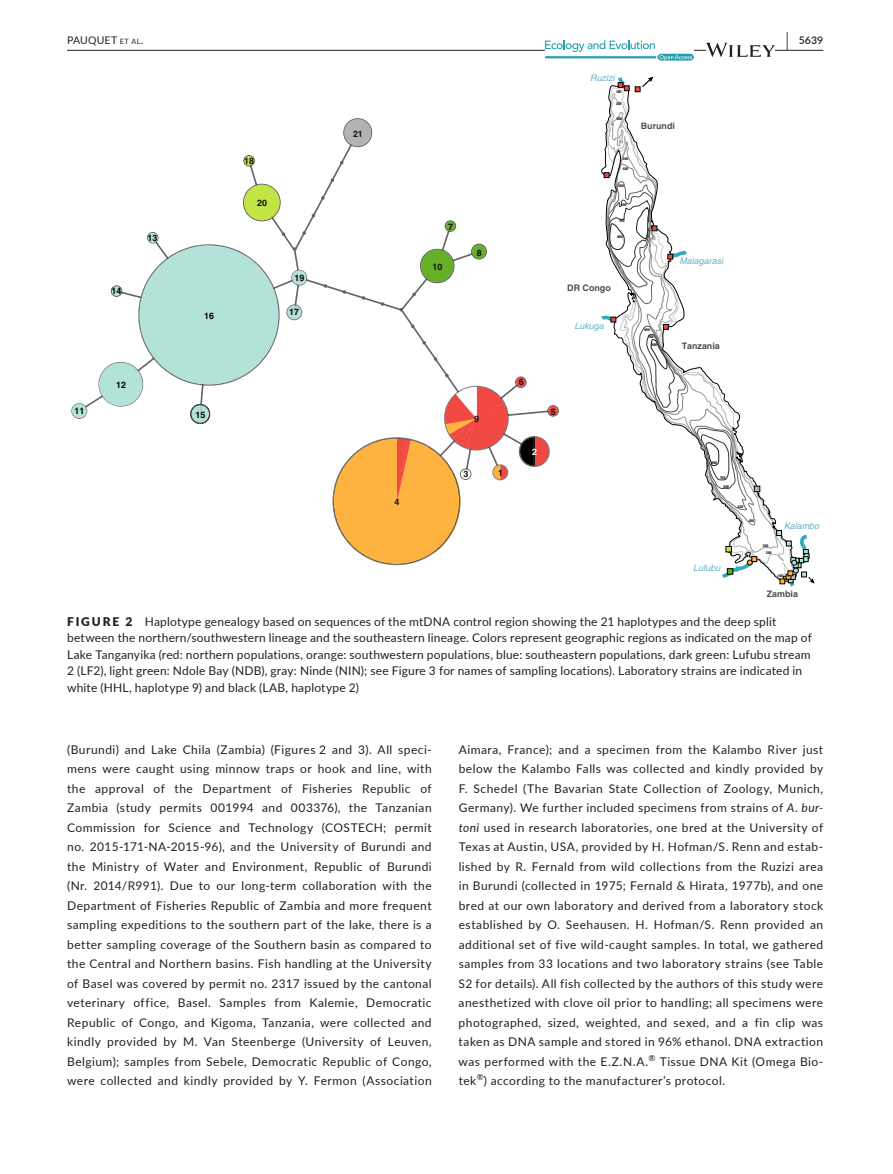
<style>
.page{position:relative;width:893px;height:1174px;background:#fff}
.page>*{position:absolute;margin:0;border:0;box-sizing:border-box;transform-origin:0 0}
.t1{font:600 19.5px "Lato";color:#231f20;scale:.48 1}
.t2{font:12px/19.5px "Lato";letter-spacing:.015em;color:#231f20;text-align:justify}
.t3{font:10.5px "Lato";letter-spacing:.015em;color:#231f20}
.t4{font:600 10.5px "Lato";color:#231f20}
.t5{font:italic 8.85px "Helvetica";color:#67b2ca}
.t6{font:700 8.85px "Helvetica";color:#4d4d4d}
.t7{font:700 8.85px "Helvetica";color:#121212}
.t8{font:700 8.85px "Helvetica";color:#000}
.t9{font:700 8.85px "Helvetica";color:#fff}
.t10{font:700 condensed 3.75px "Helvetica Neue";color:#000}
.s1{font-size:7.35px}
.s2{font-weight:900}
.s3{font-style:italic}
</style>
<div class="page">
<hr style="left:67px;top:50px;width:756px;height:1px;background:#231f20">
<svg style="left:545px;top:40px;width:149px;height:21px"></svg>
<svg style="left:706px;top:43px;width:69px;height:14px"></svg>
<svg style="left:601px;top:85px;width:194px;height:502px"></svg>
<svg style="left:727px;top:568px;width:6px;height:6px"></svg>
<svg style="left:747px;top:556px;width:10px;height:9px"></svg>
<svg style="left:725px;top:546px;width:7px;height:6px"></svg>
<svg style="left:604px;top:163px;width:156px;height:362px"></svg>
<svg style="left:618px;top:77px;width:35px;height:15px"></svg>
<svg style="left:776px;top:530px;width:39px;height:54px"></svg>
<svg style="left:71px;top:118px;width:488px;height:447px"></svg>
<h1 class="t1" style="left:786px;top:26px;width:7px">|</h1>
<p class="t3" style="left:67px;top:33px;width:78px">PAUQUET <span class="s1">et al</span>.</p>
<p class="t4" style="left:799px;top:33px;width:26px">5639</p>
<p class="t5" style="left:590px;top:73px;width:26px">Ruzizi</p>
<p class="t8" style="left:111px;top:286px;width:11px">14</p>
<p class="t8" style="left:148px;top:232px;width:11px">13</p>
<p class="t8" style="left:74px;top:406px;width:11px">11</p>
<p class="t8" style="left:116px;top:380px;width:11px">12</p>
<p class="t8" style="left:204px;top:310px;width:11px">16</p>
<p class="t7" style="left:244px;top:155px;width:11px">18</p>
<p class="t7" style="left:257px;top:198px;width:11px">20</p>
<p class="t8" style="left:294px;top:272px;width:11px">19</p>
<p class="t8" style="left:289px;top:307px;width:11px">17</p>
<p class="t8" style="left:195px;top:409px;width:11px">15</p>
<p class="t7" style="left:353px;top:128px;width:11px">21</p>
<p class="t7" style="left:394px;top:496px;width:6px">4</p>
<p class="t7" style="left:448px;top:221px;width:6px">7</p>
<p class="t7" style="left:432px;top:261px;width:11px">10</p>
<p class="t7" style="left:477px;top:247px;width:6px">8</p>
<p class="t7" style="left:474px;top:413px;width:6px">9</p>
<p class="t7" style="left:464px;top:469px;width:6px">3</p>
<p class="t7" style="left:498px;top:468px;width:6px">1</p>
<p class="t7" style="left:519px;top:377px;width:6px">6</p>
<p class="t9" style="left:532px;top:447px;width:6px">2</p>
<p class="t10" style="left:616px;top:90px;width:7px">100</p>
<p class="t10" style="left:616px;top:102px;width:7px">200</p>
<p class="t10" style="left:617px;top:116px;width:7px">500</p>
<p class="t10" style="left:623px;top:156px;width:7px">300</p>
<p class="t10" style="left:623px;top:166px;width:7px">400</p>
<p class="t10" style="left:618px;top:183px;width:7px">500</p>
<p class="t10" style="left:621px;top:202px;width:7px">600</p>
<p class="t10" style="left:619px;top:219px;width:7px">700</p>
<p class="t10" style="left:617px;top:234px;width:7px">800</p>
<p class="t6" style="left:567px;top:282px;width:45px">DR Congo</p>
<p class="t5" style="left:574px;top:320px;width:31px">Lukuga</p>
<p class="t6" style="left:641px;top:121px;width:36px">Burundi</p>
<p class="t5" style="left:680px;top:256px;width:45px">Malagarasi</p>
<p class="t10" style="left:644px;top:327px;width:7px">600</p>
<p class="t10" style="left:648px;top:335px;width:7px">700</p>
<p class="t10" style="left:652px;top:342px;width:7px">900</p>
<p class="t6" style="left:682px;top:340px;width:40px">Tanzania</p>
<p class="t7" style="left:551px;top:406px;width:6px">5</p>
<p class="t10" style="left:712px;top:460px;width:7px">800</p>
<p class="t10" style="left:720px;top:475px;width:7px">700</p>
<p class="t10" style="left:724px;top:484px;width:7px">600</p>
<p class="t10" style="left:738px;top:504px;width:7px">550</p>
<p class="t10" style="left:749px;top:518px;width:7px">450</p>
<p class="t5" style="left:693px;top:563px;width:29px">Lufubu</p>
<p class="t10" style="left:763px;top:543px;width:7px">300</p>
<p class="t10" style="left:766px;top:551px;width:7px">200</p>
<p class="t5" style="left:784px;top:520px;width:37px">Kalambo</p>
<p class="t10" style="left:778px;top:573px;width:7px">100</p>
<p class="t6" style="left:767px;top:588px;width:33px">Zambia</p>
<p class="t2" style="left:67px;top:612px;width:746px;line-height:16.5px;text-align:left"><span class="s2">FIGURE 2</span> Haplotype genealogy based on sequences of the mtDNA control region showing the 21 haplotypes and the deep split between the northern/southwestern lineage and the southeastern lineage. Colors represent geographic regions as indicated on the map of Lake Tanganyika (red: northern populations, orange: southwestern populations, blue: southeastern populations, dark green: Lufubu stream 2 (LF2), light green: Ndole Bay (NDB), gray: Ninde (NIN); see Figure 3 for names of sampling locations). Laboratory strains are indicated in white (HHL, haplotype 9) and black (LAB, haplotype 2)</p>
<p class="t2" style="left:67px;top:739px;width:366px">(Burundi) and Lake Chila (Zambia) (Figures 2 and 3). All speci&shy;mens were caught using minnow traps or hook and line, with the approval of the Department of Fisheries Republic of Zambia (study permits 001994 and 003376), the Tanzanian Commission for Science and Technology (COSTECH; permit no. 2015-171-NA-2015-96), and the University of Burundi and the Ministry of Water and Environment, Republic of Burundi (Nr. 2014/R991). Due to our long-term collaboration with the Department of Fisheries Republic of Zambia and more frequent sampling expeditions to the southern part of the lake, there is a better sampling coverage of the Southern basin as compared to the Central and Northern basins. Fish handling at the University of Basel was covered by permit no. 2317 issued by the cantonal veterinary office, Basel. Samples from Kalemie, Democratic Republic of Congo, and Kigoma, Tanzania, were collected and kindly provided by M. Van Steenberge (University of Leuven, Belgium); samples from Sebele, Democratic Republic of Congo, were collected and kindly provided by Y. Fermon (Association</p>
<p class="t2" style="left:459px;top:739px;width:366px">Aimara, France); and a specimen from the Kalambo River just below the Kalambo Falls was collected and kindly provided by F. Schedel (The Bavarian State Collection of Zoology, Munich, Germany). We further included specimens from strains of <span class="s3">A. bur&shy;toni</span> used in research laboratories, one bred at the University of Texas at Austin, USA, provided by H. Hofman/S. Renn and estab&shy;lished by R. Fernald from wild collections from the Ruzizi area in Burundi (collected in 1975; Fernald &amp; Hirata, 1977b), and one bred at our own laboratory and derived from a laboratory stock established by O. Seehausen. H. Hofman/S. Renn provided an additional set of five wild-caught samples. In total, we gathered samples from 33 locations and two laboratory strains (see Table S2 for details). All fish collected by the authors of this study were anesthetized with clove oil prior to handling; all specimens were photographed, sized, weighted, and sexed, and a fin clip was taken as DNA sample and stored in 96% ethanol. DNA extraction was performed with the E.Z.N.A.<sup>®</sup> Tissue DNA Kit (Omega Bio&shy;tek<sup>®</sup>) according to the manufacturer’s protocol.</p>
</div>
